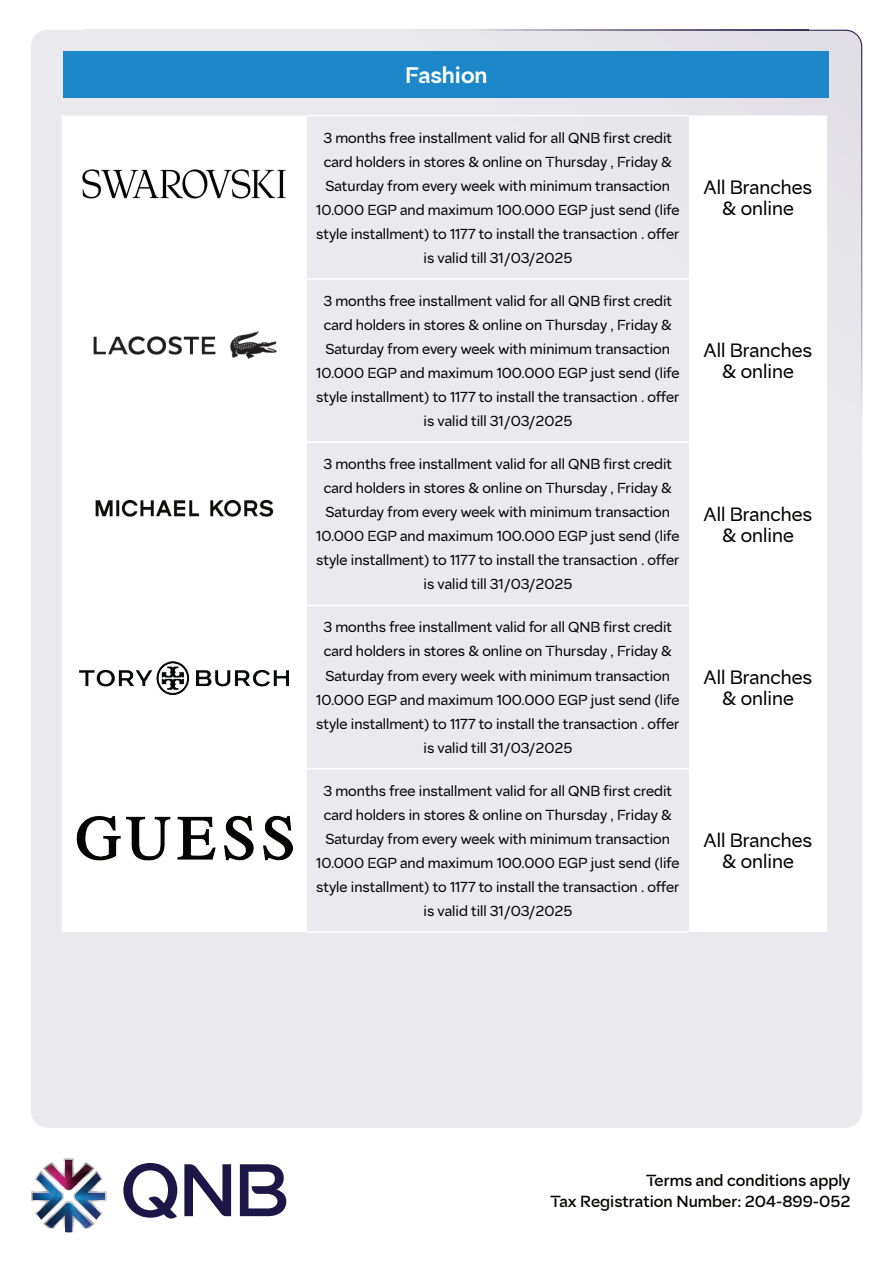
<style>
.page{position:relative;width:893px;height:1263px;background:#fff}
.page>*{position:absolute;margin:0;border:0;box-sizing:border-box;transform-origin:0 0}
.t1{font:600 21px "QNB Sans EN";color:#fff}
.t2{font:18px/21px "QNB Sans EN";color:#040503;text-align:center}
.t3{font:500 15px/21px "QNB Sans AR";color:#040503;text-align:right}
.t4{font:13.5px/24px "QNB Sans EN";color:#040503;text-align:center}
</style>
<div class="page">
<div style="left:87px;top:31px;width:719px;height:1041px;background:#eae9ee"></div>
<img style="left:806px;top:30px;width:56px;height:1044px">
<div style="left:31px;top:30px;width:56px;height:1044px;background:#eae9ee"></div>
<img style="left:85px;top:30px;width:723px;height:1px">
<svg style="left:123px;top:1163px;width:163px;height:55px"></svg>
<svg style="left:31px;top:1158px;width:76px;height:44px"></svg>
<img style="left:32px;top:1160px;width:73px;height:72px">
<div style="left:64px;top:51px;width:765px;height:47px;background:#1c88c9"></div>
<svg style="left:62px;top:116px;width:245px;height:816px"></svg>
<svg style="left:689px;top:116px;width:138px;height:816px"></svg>
<hr style="left:307px;top:115px;width:382px;height:1px;background:#fff">
<hr style="left:307px;top:278px;width:382px;height:2px;background:#fff">
<hr style="left:307px;top:441px;width:382px;height:2px;background:#fff">
<hr style="left:307px;top:605px;width:382px;height:1px;background:#fff">
<hr style="left:307px;top:768px;width:382px;height:1px;background:#fff">
<hr style="left:307px;top:931px;width:382px;height:2px;background:#fff">
<img style="left:82px;top:169px;width:205px;height:30px">
<img style="left:62px;top:279px;width:245px;height:163px">
<img style="left:94px;top:458px;width:180px;height:101px">
<img style="left:80px;top:662px;width:208px;height:32px">
<img style="left:76px;top:815px;width:216px;height:46px">
<h1 class="t1" style="left:405px;top:56px;width:84px">Fashion</h1>
<p class="t4" style="left:316px;top:124px;width:365px">3 months free installment valid for all QNB first credit card holders in stores &amp; online on Thursday , Friday &amp; Saturday from every week with minimum transaction 10.000 EGP and maximum 100.000 EGP just send (life style installment) to 1177 to install the transaction . offer is valid till 31/03/2025</p>
<p class="t4" style="left:316px;top:287px;width:365px">3 months free installment valid for all QNB first credit card holders in stores &amp; online on Thursday , Friday &amp; Saturday from every week with minimum transaction 10.000 EGP and maximum 100.000 EGP just send (life style installment) to 1177 to install the transaction . offer is valid till 31/03/2025</p>
<p class="t4" style="left:316px;top:451px;width:365px">3 months free installment valid for all QNB first credit card holders in stores &amp; online on Thursday , Friday &amp; Saturday from every week with minimum transaction 10.000 EGP and maximum 100.000 EGP just send (life style installment) to 1177 to install the transaction . offer is valid till 31/03/2025</p>
<p class="t4" style="left:316px;top:614px;width:365px">3 months free installment valid for all QNB first credit card holders in stores &amp; online on Thursday , Friday &amp; Saturday from every week with minimum transaction 10.000 EGP and maximum 100.000 EGP just send (life style installment) to 1177 to install the transaction . offer is valid till 31/03/2025</p>
<p class="t4" style="left:316px;top:777px;width:365px">3 months free installment valid for all QNB first credit card holders in stores &amp; online on Thursday , Friday &amp; Saturday from every week with minimum transaction 10.000 EGP and maximum 100.000 EGP just send (life style installment) to 1177 to install the transaction . offer is valid till 31/03/2025</p>
<h2 class="t2" style="left:704px;top:175px;width:110px">All Branches &amp; online</h2>
<h2 class="t2" style="left:704px;top:338px;width:110px">All Branches &amp; online</h2>
<h2 class="t2" style="left:704px;top:501px;width:110px">All Branches &amp; online</h2>
<h2 class="t2" style="left:704px;top:664px;width:110px">All Branches &amp; online</h2>
<h2 class="t2" style="left:704px;top:828px;width:110px">All Branches &amp; online</h2>
<p class="t3" style="left:550px;top:1170px;width:301px">Terms and conditions apply<br>Tax Registration Number: 204-899-052</p>
</div>
